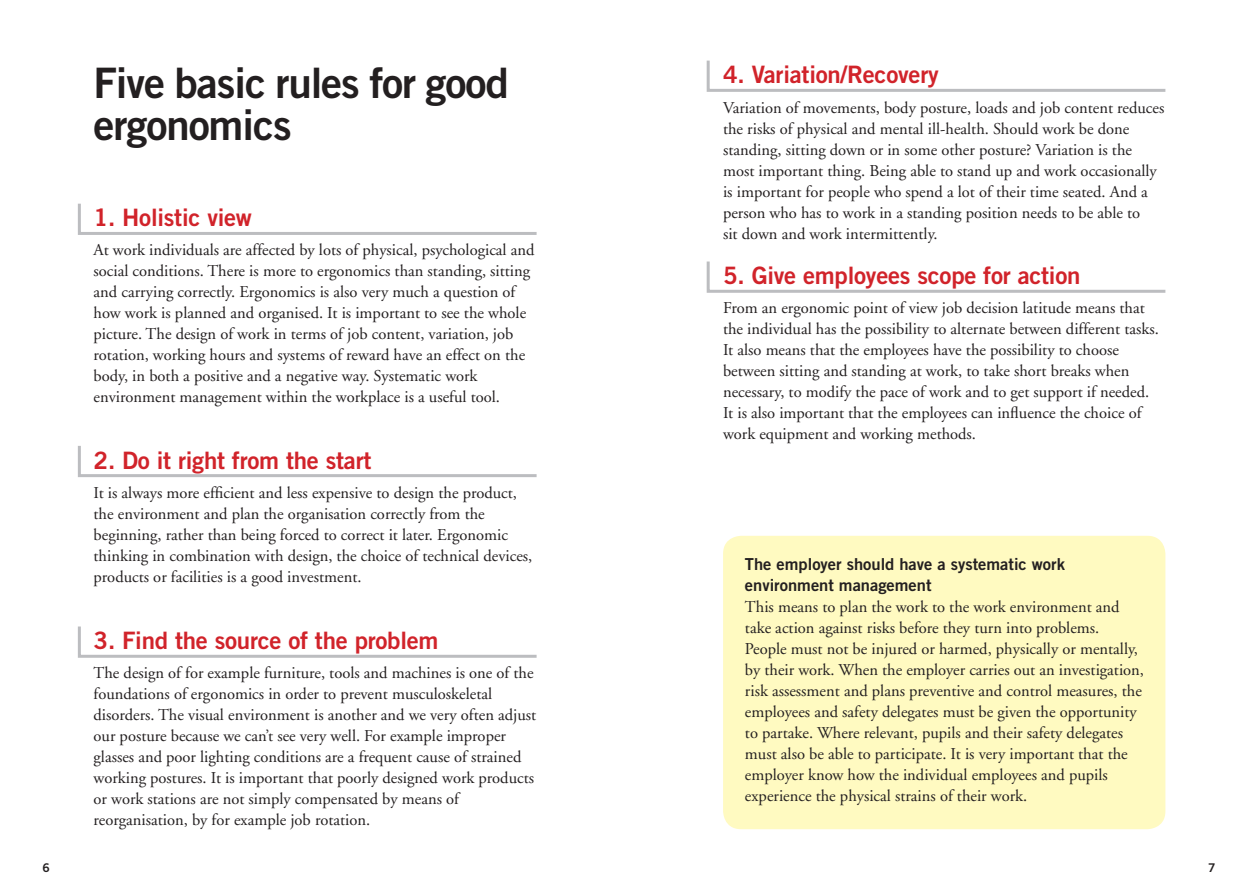
<style>
.page{position:relative;width:1259px;height:893px;background:#fff}
.page>*{position:absolute;margin:0;border:0;box-sizing:border-box;transform-origin:0 0}
.Rubrik_1{font:42px/42px "Trade Gothic Bold Two";letter-spacing:-.025em;color:#231f20}
.mellis{font:24px "Trade Gothic Bold Two";letter-spacing:-.01em;color:#d1232a}
.Brödtext{font:16.5px/21px "Adobe Garamond";color:#231f20}
.Brödtext-2{font:16.5px/21px "Trade Gothic Bold Two";color:#231f20}
.t1{font:12px "Trade Gothic Bold Two";color:#231f20}
</style>
<div class="page">
<svg style="left:78px;top:203px;width:459px;height:32px"></svg>
<svg style="left:78px;top:446px;width:459px;height:31px"></svg>
<svg style="left:78px;top:626px;width:459px;height:32px"></svg>
<svg style="left:706px;top:60px;width:460px;height:32px"></svg>
<svg style="left:706px;top:261px;width:460px;height:32px"></svg>
<div style="left:723px;top:536px;width:442px;height:293px;background:#fffac1"></div>
<p class="Rubrik_1" style="left:94px;top:61px;width:417px">Five basic rules for good ergonomics</p>
<p class="mellis" style="left:723px;top:60px;width:217px">4. Variation/Recovery</p>
<p class="Brödtext" style="left:723px;top:97px;width:443px">Variation of movements, body posture, loads and job content reduces the risks of physical and mental ill-health. Should work be done standing, sitting down or in some other posture? Variation is the most important thing. Being able to stand up and work occasionally is important for people who spend a lot of their time seated. And a person who has to work in a standing position needs to be able to</p>
<p class="Brödtext" style="left:723px;top:223px;width:216px">sit down and work intermittently.</p>
<p class="mellis" style="left:723px;top:260px;width:359px">5. Give employees scope for action</p>
<p class="Brödtext" style="left:723px;top:298px;width:437px">From an ergonomic point of view job decision latitude means that the individual has the possibility to alternate between different tasks.<br>It also means that the employees have the possibility to choose between sitting and standing at work, to take short breaks when necessary, to modify the pace of work and to get support if needed.<br>It is also important that the employees can influence the choice of work equipment and working methods.</p>
<p class="mellis" style="left:94px;top:202px;width:160px">1. Holistic view</p>
<p class="Brödtext" style="left:94px;top:240px;width:442px">At work individuals are affected by lots of physical, psychological and social conditions. There is more to ergonomics than standing, sitting and carrying correctly. Ergonomics is also very much a question of how work is planned and organised. It is important to see the whole picture. The design of work in terms of job content, variation, job rotation, working hours and systems of reward have an effect on the body, in both a positive and a negative way. Systematic work environment management within the workplace is a useful tool.</p>
<p class="mellis" style="left:94px;top:445px;width:279px">2. Do it right from the start</p>
<p class="Brödtext" style="left:94px;top:483px;width:440px">It is always more efficient and less expensive to design the product, the environment and plan the organisation correctly from the beginning, rather than being forced to correct it later. Ergonomic thinking in combination with design, the choice of technical devices, products or facilities is a good investment.</p>
<p class="mellis" style="left:94px;top:625px;width:346px">3. Find the source of the problem</p>
<p class="Brödtext" style="left:94px;top:663px;width:444px">The design of for example furniture, tools and machines is one of the foundations of ergonomics in order to prevent musculoskeletal disorders. The visual environment is another and we very often adjust our posture because we can’t see very well. For example improper glasses and poor lighting conditions are a frequent cause of strained working postures. It is important that poorly designed work products or work stations are not simply compensated by means of reorganisation, by for example job rotation.</p>
<p class="Brödtext-2" style="left:745px;top:554px;width:321px">The employer should have a systematic work environment management</p>
<p class="Brödtext" style="left:745px;top:597px;width:400px">This means to plan the work to the work environment and take action against risks before they turn into problems.<br>People must not be injured or harmed, physically or mentally, by their work. When the employer carries out an investigation, risk assessment and plans preventive and control measures, the employees and safety delegates must be given the opportunity to partake. Where relevant, pupils and their safety delegates must also be able to participate. It is very important that the employer know how the individual employees and pupils experience the physical strains of their work.</p>
<p class="t1" style="left:43px;top:860px;width:9px">6</p>
<p class="t1" style="left:1208px;top:860px;width:9px">7</p>
</div>
